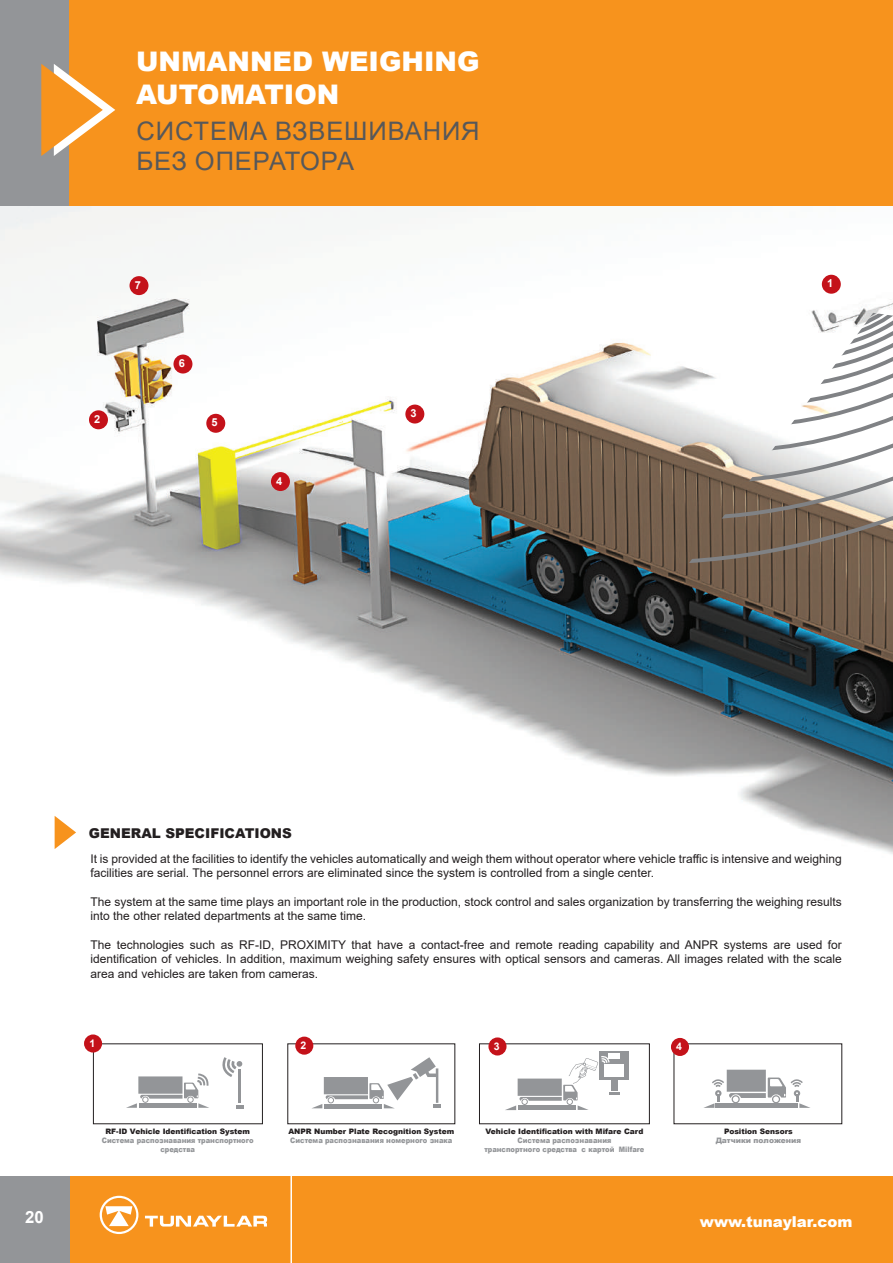
<style>
.page{position:relative;width:893px;height:1263px;background:#fff}
.page>*{position:absolute;margin:0;border:0;box-sizing:border-box;transform-origin:0 0}
.t1{font:900 27px/32.4px "Arial";color:#fff}
.t2{font:25.5px "Arial";letter-spacing:.035em;color:#57585a}
.t3{font:700 16.8px "Arial";color:#fff}
.t4{font:900 15px "Arial";color:#fff}
.t5{font:900 13.5px "Arial";color:#231f20}
.t6{font:12px/14.4px "Arial";color:#231f20}
.t7{font:700 11.1px "Arial";color:#fff}
.t8{font:700 10.5px "Arial";color:#fff}
.t9{font:900 7.5px/9px "Arial";color:#939598;text-align:center;scale:.9 1}
.t10{font:900 7.5px "Arial";color:#231f20}
.t11{font:900 7.5px "Arial";color:#939598}
</style>
<div class="page">
<div style="left:0;top:0;width:893px;height:209px;background:#f7931d"></div>
<div style="left:0;top:0;width:69px;height:209px;background:#939598"></div>
<hr style="left:892px;top:0;width:1px;height:209px;background:#939598">
<div style="left:0;top:1176px;width:893px;height:87px;background:#f7931d"></div>
<div style="left:0;top:1176px;width:70px;height:87px;background:#939598"></div>
<svg style="left:145px;top:1216px;width:122px;height:10px"></svg>
<svg style="left:100px;top:1196px;width:38px;height:38px"></svg>
<svg style="left:41px;top:64px;width:74px;height:92px"></svg>
<hr style="left:290px;top:1174px;width:2px;height:89px;background:#fff">
<img style="left:0;top:206px;width:893px;height:919px">
<svg style="left:572px;top:313px;width:321px;height:287px"></svg>
<div style="left:822px;top:275px;width:19px;height:19px;background:#c4121a;border-radius:50%"></div>
<div style="left:89px;top:410px;width:19px;height:19px;background:#c4121a;border-radius:50%"></div>
<div style="left:405px;top:405px;width:19px;height:18px;background:#c4121a;border-radius:50%"></div>
<div style="left:271px;top:472px;width:19px;height:19px;background:#c4121a;border-radius:50%"></div>
<div style="left:206px;top:414px;width:19px;height:19px;background:#c4121a;border-radius:50%"></div>
<div style="left:173px;top:355px;width:19px;height:18px;background:#c4121a;border-radius:50%"></div>
<div style="left:130px;top:276px;width:18px;height:19px;background:#c4121a;border-radius:50%"></div>
<svg style="left:55px;top:816px;width:25px;height:33px"></svg>
<div style="left:93px;top:1044px;width:170px;height:80px;border:1px solid #231f20"></div>
<hr style="left:238px;top:1069px;width:3px;height:34px;background:#939598">
<svg style="left:236px;top:1105px;width:7px;height:4px"></svg>
<svg style="left:222px;top:1057px;width:20px;height:20px"></svg>
<svg style="left:126px;top:1073px;width:83px;height:35px"></svg>
<svg style="left:311px;top:1057px;width:129px;height:51px"></svg>
<div style="left:600px;top:1051px;width:29px;height:29px;background:#939598"></div>
<div style="left:604px;top:1064px;width:20px;height:12px;background:#fff"></div>
<div style="left:609px;top:1053px;width:11px;height:5px;background:#fff"></div>
<svg style="left:505px;top:1056px;width:114px;height:54px"></svg>
<div style="left:84px;top:1034px;width:18px;height:18px;background:#c4121a;border-radius:50%"></div>
<div style="left:295px;top:1036px;width:18px;height:19px;background:#c4121a;border-radius:50%"></div>
<div style="left:488px;top:1037px;width:18px;height:18px;background:#c4121a;border-radius:50%"></div>
<svg style="left:703px;top:1070px;width:107px;height:38px"></svg>
<div style="left:671px;top:1038px;width:18px;height:18px;background:#c4121a;border-radius:50%"></div>
<h1 class="t1" style="left:136px;top:44px;width:345px">UNMANNED WEIGHING<br>AUTOMATION</h1>
<h2 class="t2" style="left:137px;top:113px;width:38px">Систе</h2>
<h2 class="t2" style="left:228px;top:113px;width:160px">ма Взвешивани</h2>
<h2 class="t2" style="left:461px;top:113px;width:20px">я</h2>
<h2 class="t2" style="left:137px;top:144px;width:98px">без Оператора</h2>
<p class="t7" style="left:135px;top:277px;width:8px">7</p>
<p class="t7" style="left:94px;top:411px;width:8px">2</p>
<p class="t7" style="left:179px;top:355px;width:8px">6</p>
<p class="t7" style="left:211px;top:415px;width:8px">5</p>
<p class="t7" style="left:276px;top:473px;width:8px">4</p>
<p class="t7" style="left:411px;top:405px;width:8px">3</p>
<p class="t5" style="left:89px;top:823px;width:205px">GENERAL SPECIFICATIONS</p>
<p class="t7" style="left:827px;top:276px;width:8px">1</p>
<p class="t6" style="left:91px;top:851px;width:753px">It is provided at the facilities to identify the vehicles automatically and weigh them without operator where vehicle traffic is intensive and weighing facilities are serial. The personnel errors are eliminated since the system is controlled from a single center.</p>
<p class="t6" style="left:91px;top:894px;width:753px">The system at the same time plays an important role in the production, stock control and sales organization by transferring the weighing results into the other related departments at the same time.</p>
<p class="t6" style="left:91px;top:937px;width:753px;text-align:justify">The technologies such as RF-ID, PROXIMITY that have a contact-free and remote reading capability and ANPR systems are used for identification of vehicles. In addition, maximum weighing safety ensures with optical sensors and cameras. All images related with the scale area and vehicles are taken from cameras.</p>
<p class="t8" style="left:89px;top:1035px;width:7px">1</p>
<p class="t8" style="left:301px;top:1038px;width:7px">2</p>
<p class="t8" style="left:494px;top:1038px;width:7px">3</p>
<p class="t8" style="left:676px;top:1039px;width:7px">4</p>
<p class="t10" style="left:105px;top:1125px;width:146px">RF-ID Vehicle Identification System</p>
<p class="t9" style="left:102px;top:1135px;width:170px">Система распознавания транспортного средства</p>
<p class="t10" style="left:288px;top:1125px;width:167px">ANPR Number Plate Recognition System</p>
<p class="t9" style="left:290px;top:1135px;width:182px">Система распознавания номерного знака</p>
<p class="t10" style="left:485px;top:1125px;width:159px">Vehicle Identification with Mifare Card</p>
<p class="t9" style="left:484px;top:1135px;width:179px">Система распознавания<br>транспортного средства с картой Milfare</p>
<p class="t10" style="left:724px;top:1125px;width:70px">Position Sensors</p>
<p class="t11" style="left:716px;top:1134px;width:87px">Датчики положения</p>
<h3 class="t3" style="left:25px;top:1206px;width:20px">20</h3>
<p class="t4" style="left:700px;top:1211px;width:154px">www.tunaylar.com</p>
</div>
